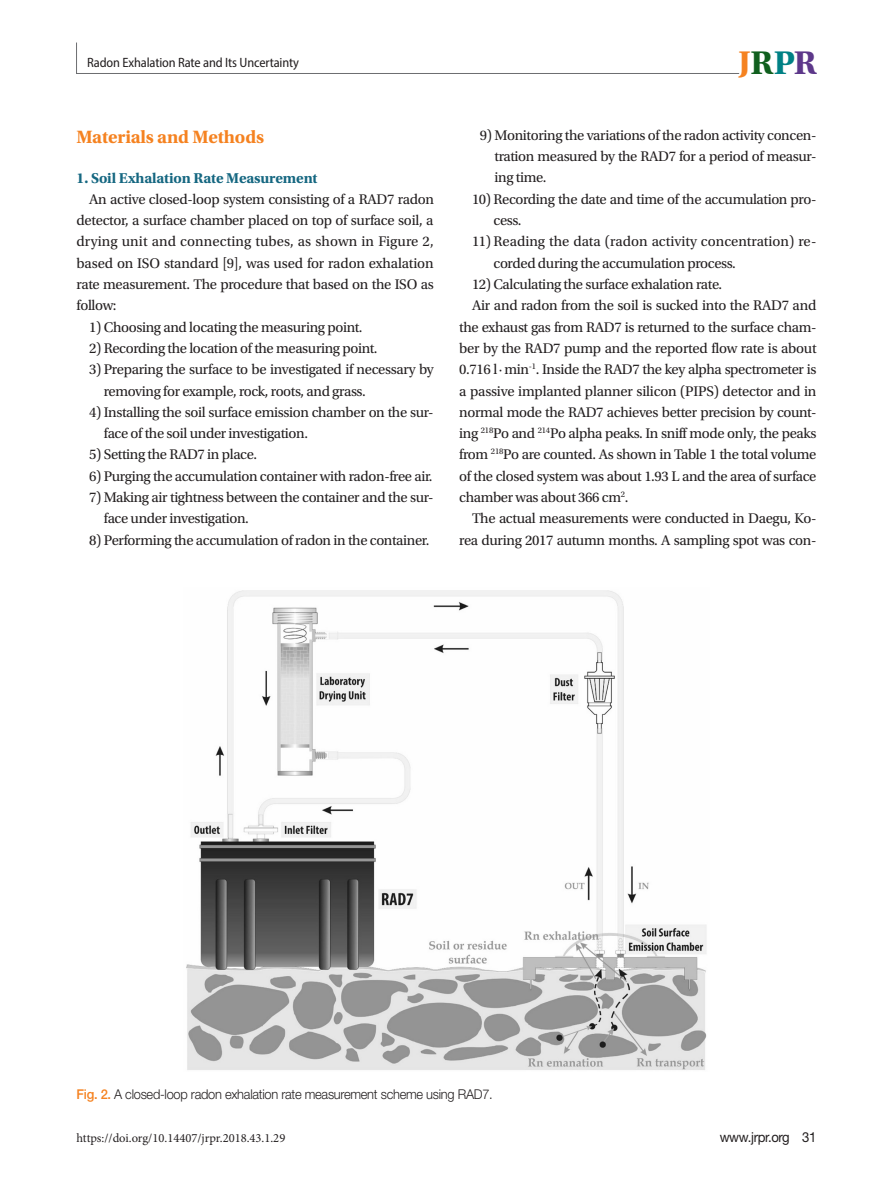
<style>
.page{position:relative;width:893px;height:1191px;background:#fff}
.page>*{position:absolute;margin:0;border:0;box-sizing:border-box;transform-origin:0 0}
.t1{font:700 34.5px "Utopia Std";color:#f58220}
.본문_대제목{font:700 18.75px "Utopia Std";letter-spacing:-.01em;color:#f58220}
.본문_중제목{font:700 15px "Utopia Std";letter-spacing:-.01em;color:#156781}
.본문{font:14.7px/21.3px "Utopia Std";letter-spacing:-.025em;color:#231f20}
.t2{font:13.8px "Helvetica Neue LT Std";letter-spacing:-.025em;color:#231f20;scale:.95 1}
.표_제목__그림_설명{font:300 13.5px "Helvetica Neue LT Std";letter-spacing:-.02em;color:#231f20;scale:.95 1}
.t3{font:semi-condensed 13.5px "Myriad Pro";letter-spacing:-.01em;color:#231f20}
.t4{font:12.6px "Minion Pro";color:#231f20}
.s1{color:#105f1e}
.s2{color:#008185}
.s3{color:#5d388a}
.s4{font-weight:500;color:#f58220}
</style>
<div class="page">
<svg style="left:76px;top:42px;width:664px;height:32px"></svg>
<img style="left:186px;top:590px;width:521px;height:480px">
<p class="t3" style="left:87px;top:54px;width:213px">Radon Exhalation Rate and Its Uncertainty</p>
<p class="본문_대제목" style="left:77px;top:126px;width:189px">Materials and Methods</p>
<p class="본문_중제목" style="left:77px;top:169px;width:243px">1. Soil Exhalation Rate Measurement</p>
<p class="본문" style="left:77px;top:189px;width:359px;text-align:justify;text-indent:13px">An active closed-loop system consisting of a RAD7 radon detector, a surface chamber placed on top of surface soil, a drying unit and connecting tubes, as shown in Figure 2, based on ISO standard [9], was used for radon exhalation rate measurement. The procedure that based on the ISO as follow:</p>
<p class="본문" style="left:89px;top:316px;width:275px">1) Choosing and locating the measuring point.</p>
<p class="본문" style="left:89px;top:338px;width:290px">2) Recording the location of the measuring point.</p>
<p class="본문" style="left:104px;top:359px;width:331px;text-indent:-15px">3) Preparing the surface to be investigated if necessary by removing for example, rock, roots, and grass.</p>
<p class="본문" style="left:104px;top:402px;width:331px;text-indent:-15px">4) Installing the soil surface emission chamber on the sur&shy;face of the soil under investigation.</p>
<p class="본문" style="left:89px;top:444px;width:169px">5) Setting the RAD7 in place.</p>
<p class="본문" style="left:89px;top:465px;width:345px">6) Purging the accumulation container with radon-free air.</p>
<p class="본문" style="left:104px;top:487px;width:331px;text-indent:-15px">7) Making air tightness between the container and the sur&shy;face under investigation.</p>
<p class="본문" style="left:89px;top:529px;width:342px">8) Performing the accumulation of radon in the container.</p>
<h1 class="t1" style="left:738px;top:43px;width:80px">J<span class="s1">R</span><span class="s2">P</span><span class="s3">R</span></h1>
<p class="본문" style="left:494px;top:125px;width:323px;text-align:justify;text-indent:-15px">9) Monitoring the variations of the radon activity concen&shy;tration measured by the RAD7 for a period of measur&shy;ing time.</p>
<p class="본문" style="left:493px;top:189px;width:324px;text-indent:-22px">10) Recording the date and time of the accumulation pro&shy;cess.</p>
<p class="본문" style="left:493px;top:231px;width:324px;text-indent:-22px">11) Reading the data (radon activity concentration) re&shy;corded during the accumulation process.</p>
<p class="본문" style="left:472px;top:274px;width:252px">12) Calculating the surface exhalation rate.</p>
<p class="본문" style="left:459px;top:295px;width:359px;text-align:justify;text-indent:13px">Air and radon from the soil is sucked into the RAD7 and the exhaust gas from RAD7 is returned to the surface cham&shy;ber by the RAD7 pump and the reported flow rate is about 0.716 l∙ min<sup>-1</sup>. Inside the RAD7 the key alpha spectrometer is a passive implanted planner silicon (PIPS) detector and in normal mode the RAD7 achieves better precision by count&shy;ing <sup>218</sup>Po and <sup>214</sup>Po alpha peaks. In sniff mode only, the peaks from <sup>218</sup>Po are counted. As shown in Table 1 the total volume of the closed system was about 1.93 L and the area of surface chamber was about 366 cm<sup>2</sup>.</p>
<p class="본문" style="left:459px;top:508px;width:359px;text-align:right">The actual measurements were conducted in Daegu, Ko&shy;rea during 2017 autumn months. A sampling spot was con-</p>
<p class="표_제목__그림_설명" style="left:77px;top:1086px;width:440px"><span class="s4">Fig. 2.</span> A closed-loop radon exhalation rate measurement scheme using RAD7.</p>
<p class="t4" style="left:77px;top:1129px;width:210px">https://doi.org/10.14407/jrpr.2018.43.1.29</p>
<p class="t2" style="left:720px;top:1128px;width:103px">www.jrpr.org 31</p>
</div>
